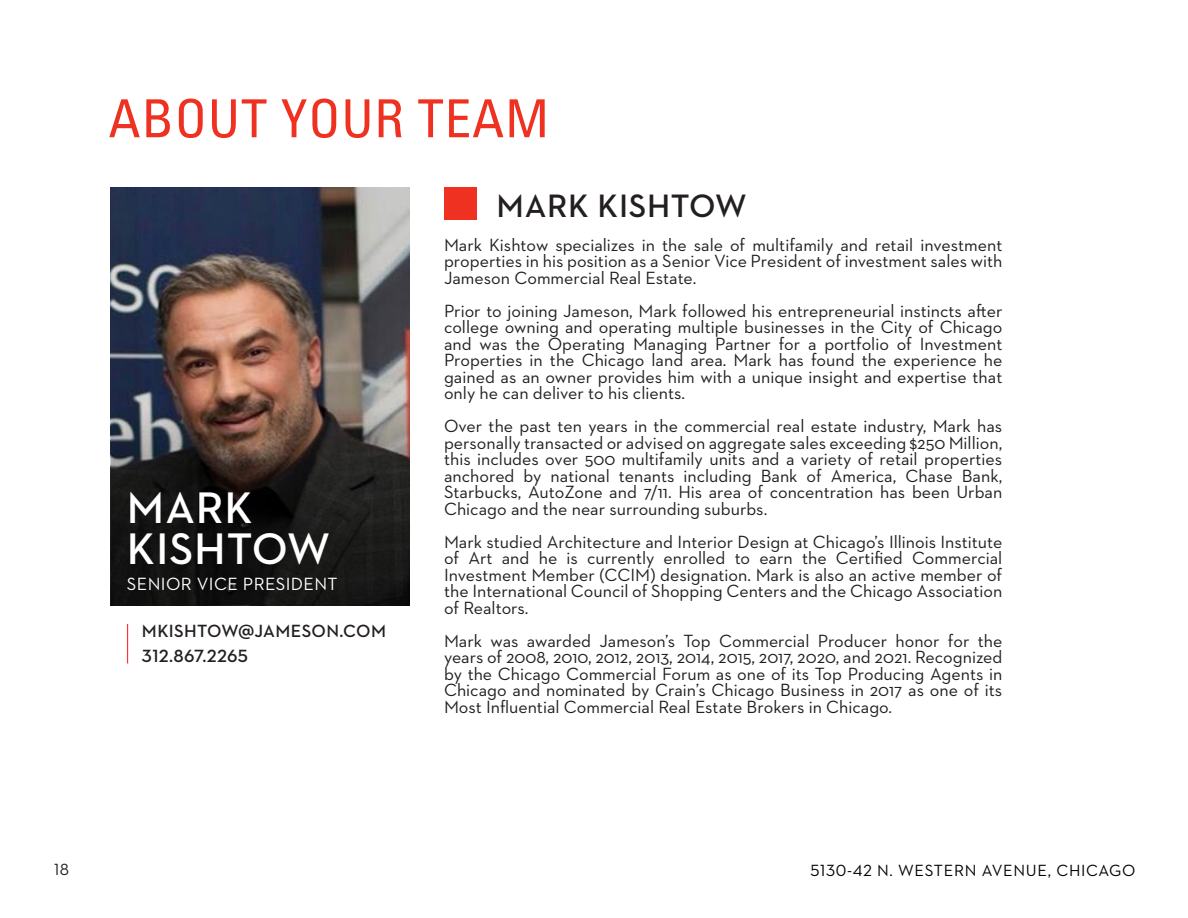
<style>
.page{position:relative;width:1188px;height:918px;background:#fff}
.page>*{position:absolute;margin:0;border:0;box-sizing:border-box;transform-origin:0 0}
.t1{font:condensed 52.5px "Univers LT Std";letter-spacing:.02em;color:#ef3122}
.t2{font:600 45px "Neutraface 2 Text";letter-spacing:.02em;color:#fff}
.t3{font:600 33px "Neutraface 2 Text";letter-spacing:.02em;color:#231f20}
.t4{font:18px/16.5px "Neutraface 2 Text";color:#231f20;text-align:justify}
.t5{font:600 18px "Neutraface 2 Text";letter-spacing:.02em;color:#231f20}
.t6{font:18px "Neutraface 2 Text";letter-spacing:.02em;color:#fff}
.t7{font:16.5px "Neutraface 2 Text";letter-spacing:.04em;color:#000}
.t8{font:16.5px "Neutraface 2 Text";color:#231f20}
</style>
<div class="page">
<img style="left:111px;top:187px;width:299px;height:171px">
<img style="left:111px;top:358px;width:299px;height:248px">
<div style="left:444px;top:187px;width:33px;height:33px;background:#ef3122"></div>
<hr style="left:127px;top:624px;width:1px;height:39px;background:#f33">
<p class="t1" style="left:109px;top:85px;width:442px">ABOUT YOUR TEAM</p>
<p class="t2" style="left:127px;top:480px;width:127px">MARK</p>
<p class="t2" style="left:127px;top:520px;width:205px">KISHTOW</p>
<p class="t6" style="left:127px;top:573px;width:212px">SENIOR VICE PRESIDENT</p>
<p class="t5" style="left:142px;top:620px;width:246px">MKISHTOW@JAMESON.COM</p>
<p class="t5" style="left:142px;top:644px;width:108px">312.867.2265</p>
<p class="t3" style="left:497px;top:184px;width:252px">MARK KISHTOW</p>
<p class="t4" style="left:444px;top:236px;width:560px">Mark Kishtow specializes in the sale of multifamily and retail investment properties in his position as a Senior Vice President of investment sales with Jameson Commercial Real Estate.</p>
<p class="t4" style="left:444px;top:302px;width:560px">Prior to joining Jameson, Mark followed his entrepreneurial instincts after college owning and operating multiple businesses in the City of Chicago and was the Operating Managing Partner for a portfolio of Investment Properties in the Chicago land area. Mark has found the experience he gained as an owner provides him with a unique insight and expertise that only he can deliver to his clients.</p>
<p class="t4" style="left:444px;top:417px;width:560px">Over the past ten years in the commercial real estate industry, Mark has personally transacted or advised on aggregate sales exceeding $250 Million, this includes over 500 multifamily units and a variety of retail properties anchored by national tenants including Bank of America, Chase Bank, Starbucks, AutoZone and 7/11. His area of concentration has been Urban Chicago and the near surrounding suburbs.</p>
<p class="t4" style="left:444px;top:533px;width:560px">Mark studied Architecture and Interior Design at Chicago’s Illinois Institute of Art and he is currently enrolled to earn the Certified Commercial Investment Member (CCIM) designation. Mark is also an active member of the International Council of Shopping Centers and the Chicago Association of Realtors.</p>
<p class="t4" style="left:444px;top:632px;width:560px">Mark was awarded Jameson’s Top Commercial Producer honor for the years of 2008, 2010, 2012, 2013, 2014, 2015, 2017, 2020, and 2021. Recognized by the Chicago Commercial Forum as one of its Top Producing Agents in Chicago and nominated by Crain’s Chicago Business in 2017 as one of its Most Influential Commercial Real Estate Brokers in Chicago.</p>
<p class="t8" style="left:54px;top:859px;width:17px">18</p>
<p class="t7" style="left:811px;top:860px;width:326px">5130-42 N. WESTERN AVENUE, CHICAGO</p>
</div>
